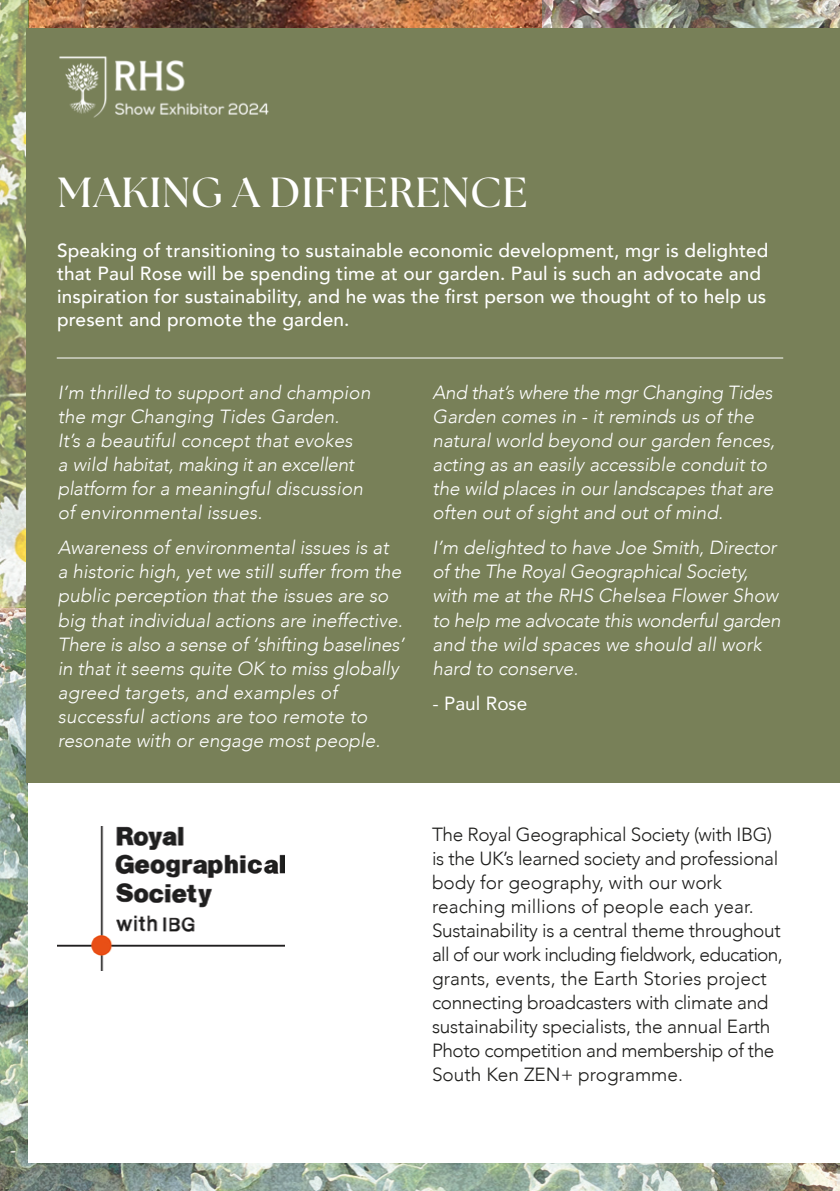
<style>
.page{position:relative;width:840px;height:1191px;background:#fff}
.page>*{position:absolute;margin:0;border:0;box-sizing:border-box;transform-origin:0 0}
.t1{font:700 42px "The Seasons";letter-spacing:.02em;color:#fff}
.t2{font:italic 300 19px/24px "Avenir";color:#fff}
.t3{font:300 19px/24px "Avenir";letter-spacing:-.02em;color:#1d1d1b}
.t4{font:500 19px/23px "Avenir";letter-spacing:.01em;color:#fff}
.t5{font:19px "Avenir";color:#fff}
</style>
<div class="page">
<img style="left:0;top:607px;width:839px;height:584px">
<hr style="left:839px;top:28px;width:1px;height:1134px;background:#efedea">
<img style="left:540px;top:0;width:299px;height:28px">
<img style="left:28px;top:0;width:512px;height:28px">
<img style="left:0;top:0;width:28px;height:607px">
<svg style="left:839px;top:1163px;width:1px;height:28px"></svg>
<div style="left:26px;top:28px;width:813px;height:754px;background:#788058"></div>
<div style="left:28px;top:796px;width:809px;height:366px;background:#fff"></div>
<hr style="left:839px;top:782px;width:1px;height:380px;background:#fff">
<img style="left:58px;top:826px;width:227px;height:144px">
<img style="left:59px;top:56px;width:210px;height:62px">
<hr style="left:57px;top:358px;width:725px;height:1px;background:#fff">
<p class="t1" style="left:58px;top:164px;width:471px">MAKING A DIFFERENCE</p>
<p class="t4" style="left:57px;top:238px;width:712px">Speaking of transitioning to sustainable economic development, mgr is delighted that Paul Rose will be spending time at our garden. Paul is such an advocate and inspiration for sustainability, and he was the first person we thought of to help us present and promote the garden.</p>
<p class="t2" style="left:58px;top:380px;width:314px">I’m thrilled to support and champion the mgr Changing Tides Garden.<br>It’s a beautiful concept that evokes<br>a wild habitat, making it an excellent platform for a meaningful discussion of environmental issues.</p>
<p class="t2" style="left:58px;top:536px;width:348px">Awareness of environmental issues is at<br>a historic high, yet we still suffer from the public perception that the issues are so big that individual actions are ineffective.<br>There is also a sense of ‘shifting baselines’ in that it seems quite OK to miss globally agreed targets, and examples of successful actions are too remote to resonate with or engage most people.</p>
<p class="t2" style="left:432px;top:380px;width:344px">And that’s where the mgr Changing Tides Garden comes in - it reminds us of the natural world beyond our garden fences, acting as an easily accessible conduit to the wild places in our landscapes that are often out of sight and out of mind.</p>
<p class="t2" style="left:432px;top:536px;width:349px">I’m delighted to have Joe Smith, Director of the The Royal Geographical Society, with me at the RHS Chelsea Flower Show to help me advocate this wonderful garden and the wild spaces we should all work hard to conserve.</p>
<p class="t5" style="left:432px;top:688px;width:96px">- Paul Rose</p>
<p class="t3" style="left:432px;top:822px;width:352px">The Royal Geographical Society (with IBG) is the UK’s learned society and professional body for geography, with our work reaching millions of people each year.<br>Sustainability is a central theme throughout all of our work including fieldwork, education, grants, events, the Earth Stories project connecting broadcasters with climate and sustainability specialists, the annual Earth Photo competition and membership of the South Ken ZEN+ programme.</p>
</div>
